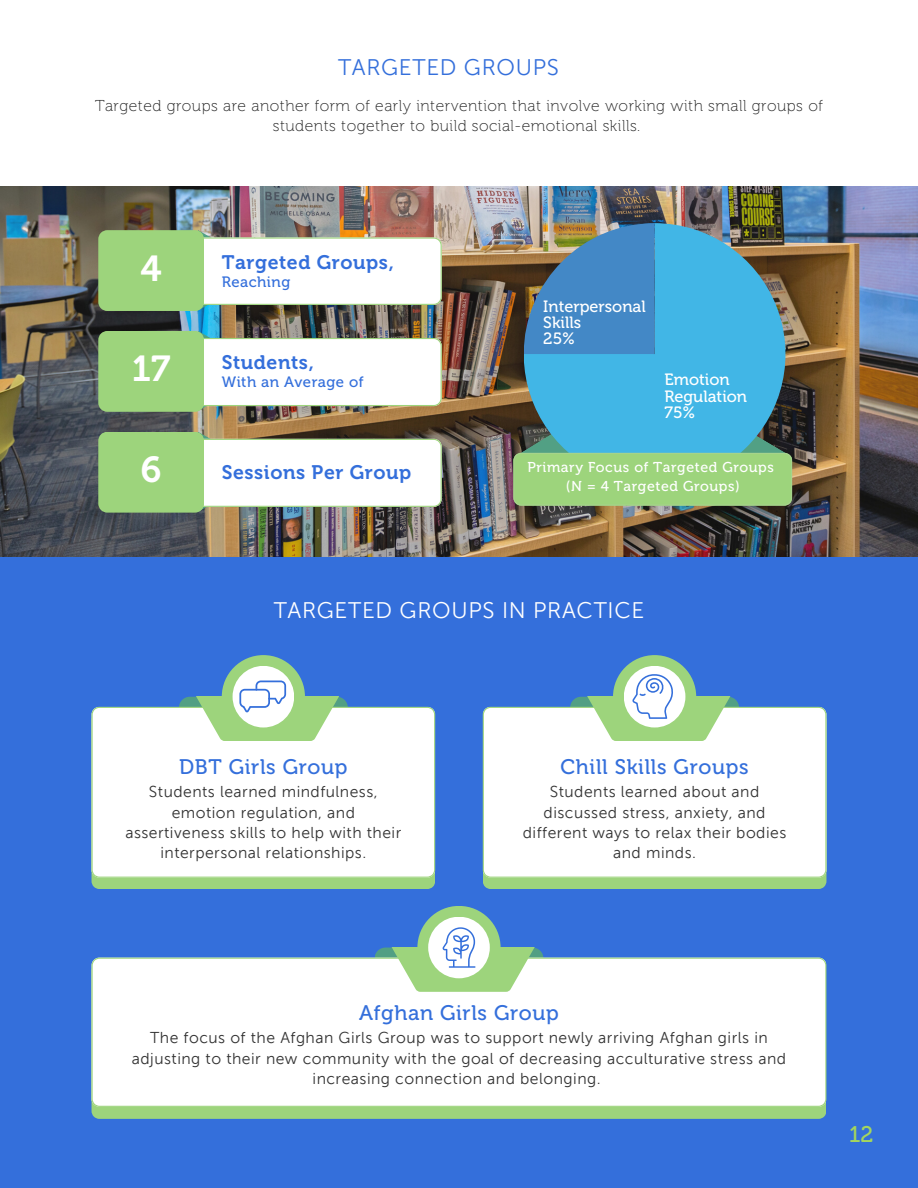
<style>
.page{position:relative;width:918px;height:1188px;background:#fff}
.page>*{position:absolute;margin:0;border:0;box-sizing:border-box;transform-origin:0 0}
.t1{font:36px "Museo 700";color:#fff}
.t2{font:22.5px "Museo Sans 300";letter-spacing:.03em;color:#fff}
.t3{font:22.5px "Museo Sans 300";letter-spacing:.03em;color:#346fdb}
.t4{font:22.5px "Museo 500";color:#a4d65e}
.t5{font:21px "Museo 500";letter-spacing:.03em;color:#346fdb}
.t6{font:19.5px "Museo 700";letter-spacing:.03em;color:#346fdb}
.t7{font:16.35px/16.4px "Museo 500";color:#fff}
.t8{font:15.75px/20.2px "Museo Sans 300";letter-spacing:.03em;color:#333;text-align:center}
.t9{font:15.75px/20.2px "Museo 100";letter-spacing:.03em;color:#222;text-align:center}
.t10{font:15px "Museo 500";letter-spacing:.03em;color:#346fdb}
.t11{font:14.25px "Museo 500";letter-spacing:.04em;color:#fff}
</style>
<div class="page">
<img style="left:0;top:186px;width:918px;height:371px">
<div style="left:0;top:557px;width:918px;height:631px;background:#346fdb"></div>
<div style="left:92px;top:878px;width:343px;height:11px;background:#9dd47c"></div>
<div style="left:92px;top:707px;width:343px;height:171px;background:#fff"></div>
<div style="left:222px;top:655px;width:83px;height:83px;background:#9dd47c;border-radius:50%"></div>
<div style="left:233px;top:666px;width:61px;height:62px;background:#fff;border-radius:50%"></div>
<svg style="left:177px;top:681px;width:174px;height:60px"></svg>
<div style="left:483px;top:878px;width:343px;height:11px;background:#9dd47c"></div>
<div style="left:483px;top:707px;width:343px;height:171px;background:#fff"></div>
<div style="left:613px;top:655px;width:83px;height:83px;background:#9dd47c;border-radius:50%"></div>
<div style="left:624px;top:666px;width:61px;height:62px;background:#fff;border-radius:50%"></div>
<svg style="left:568px;top:674px;width:174px;height:67px"></svg>
<svg style="left:92px;top:1107px;width:734px;height:12px;background:#9bd27d"></svg>
<div style="left:92px;top:958px;width:734px;height:149px;background:#fff"></div>
<div style="left:417px;top:906px;width:84px;height:83px;background:#9dd47c;border-radius:50%"></div>
<div style="left:428px;top:917px;width:62px;height:61px;background:#fff;border-radius:50%"></div>
<svg style="left:372px;top:927px;width:174px;height:64px"></svg>
<svg style="left:524px;top:223px;width:261px;height:190px;background:#46aad1"></svg>
<svg style="left:524px;top:223px;width:131px;height:131px;background:#5485ad"></svg>
<svg style="left:501px;top:413px;width:307px;height:93px;background:#73b090"></svg>
<svg style="left:98px;top:431px;width:344px;height:82px"></svg>
<svg style="left:98px;top:230px;width:344px;height:81px"></svg>
<svg style="left:98px;top:330px;width:344px;height:82px"></svg>
<p class="t3" style="left:338px;top:54px;width:222px">TARGETED GROUPS</p>
<p class="t9" style="left:95px;top:96px;width:729px">Targeted groups are another form of early intervention that involve working with small groups of students together to build social-emotional skills.</p>
<p class="t1" style="left:141px;top:247px;width:23px">4</p>
<p class="t6" style="left:222px;top:251px;width:174px">Targeted Groups,</p>
<p class="t10" style="left:222px;top:273px;width:70px">Reaching</p>
<p class="t1" style="left:132px;top:348px;width:40px">17</p>
<p class="t6" style="left:222px;top:351px;width:94px">Students,</p>
<p class="t10" style="left:222px;top:373px;width:143px">With an Average of</p>
<p class="t1" style="left:141px;top:448px;width:22px">6</p>
<p class="t6" style="left:222px;top:460px;width:191px">Sessions Per Group</p>
<p class="t7" style="left:543px;top:298px;width:104px">Interpersonal<br>Skills</p>
<p class="t7" style="left:543px;top:331px;width:33px">25%</p>
<p class="t7" style="left:665px;top:372px;width:84px">Emotion<br>Regulation</p>
<p class="t7" style="left:665px;top:404px;width:32px">75%</p>
<p class="t11" style="left:527px;top:459px;width:248px">Primary Focus of Targeted Groups</p>
<p class="t11" style="left:566px;top:478px;width:175px">(N = 4 Targeted Groups)</p>
<p class="t2" style="left:274px;top:598px;width:372px">TARGETED GROUPS IN PRACTICE</p>
<p class="t5" style="left:179px;top:754px;width:170px">DBT Girls Group</p>
<p class="t8" style="left:125px;top:782px;width:277px">Students learned mindfulness, emotion regulation, and assertiveness skills to help with their interpersonal relationships.</p>
<p class="t5" style="left:561px;top:754px;width:189px">Chill Skills Groups</p>
<p class="t8" style="left:523px;top:782px;width:265px">Students learned about and discussed stress, anxiety, and different ways to relax their bodies and minds.</p>
<p class="t5" style="left:359px;top:1000px;width:201px">Afghan Girls Group</p>
<p class="t8" style="left:132px;top:1028px;width:656px">The focus of the Afghan Girls Group was to support newly arriving Afghan girls in adjusting to their new community with the goal of decreasing acculturative stress and increasing connection and belonging.</p>
<p class="t4" style="left:849px;top:1120px;width:26px">12</p>
</div>
